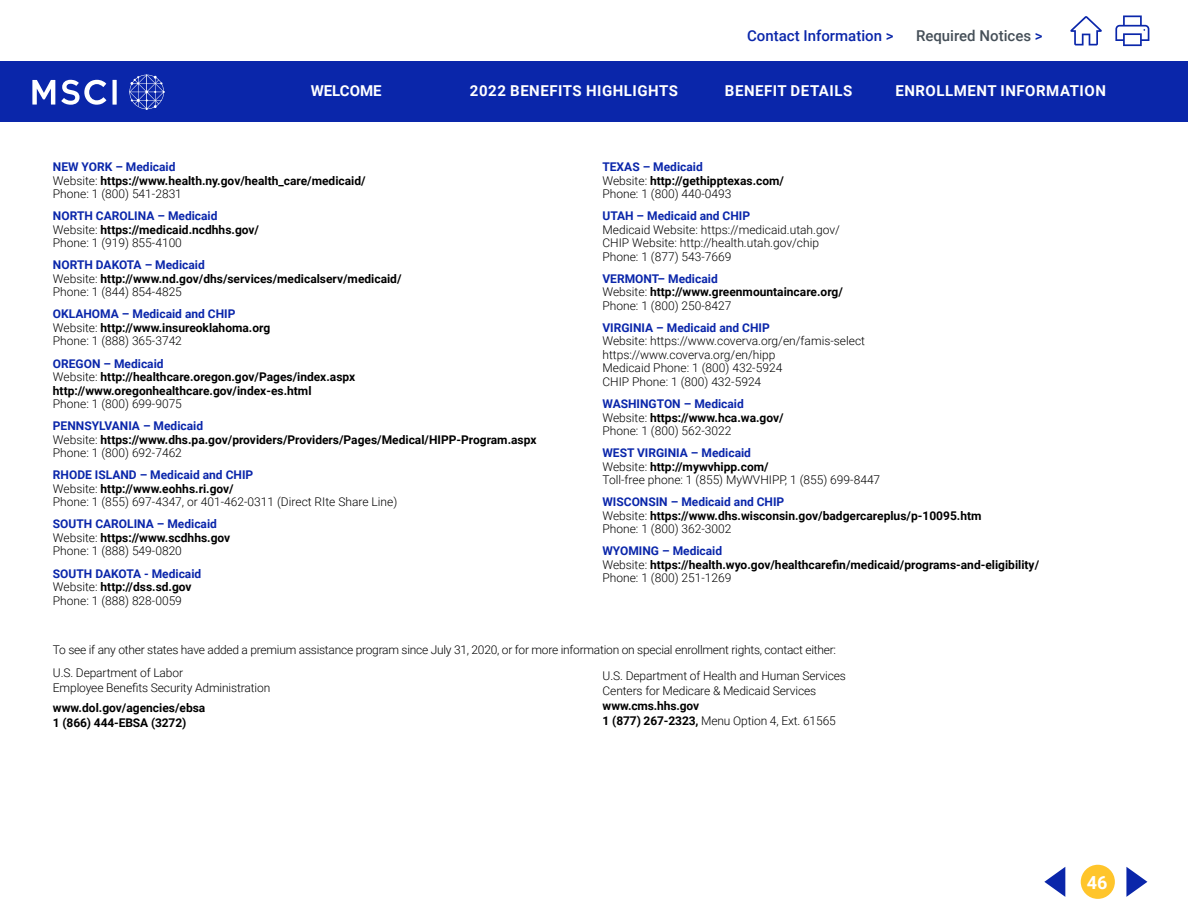
<style>
.page{position:relative;width:1188px;height:918px;background:#fff}
.page>*{position:absolute;margin:0;border:0;box-sizing:border-box;transform-origin:0 0}
.t1{font:700 18px "Roboto";color:#fff}
.t2{font:700 15px "Roboto";letter-spacing:.035em;color:#fff}
.t3{font:500 15px "Roboto";color:#0a26aa}
.t4{font:500 15px "Roboto";color:#454f58}
.t5{font:700 15px "Roboto";color:#fff}
.t6{font:700 12px/13.5px "Roboto";color:#000}
.t7{font:300 12px/13.5px "Roboto";color:#000}
.t8{font:300 12px/26px "Roboto";letter-spacing:-.02em;color:#000}
.t9{font:700 12px "Roboto";color:#0a26aa}
.s1{color:#0a26aa}
.s2{font-weight:300}
.s3{font-weight:700;color:#0a26aa}
.s4{font-weight:700}
</style>
<div class="page">
<div style="left:1081px;top:865px;width:34px;height:34px;background:#ffc52b;border-radius:50%"></div>
<svg style="left:1126px;top:867px;width:21px;height:30px"></svg>
<svg style="left:1044px;top:867px;width:21px;height:30px"></svg>
<div style="left:0;top:61px;width:1188px;height:61px;background:#0a26aa"></div>
<svg style="left:32px;top:80px;width:23px;height:25px"></svg>
<svg style="left:113px;top:80px;width:4px;height:25px"></svg>
<svg style="left:61px;top:80px;width:45px;height:25px"></svg>
<svg style="left:129px;top:75px;width:36px;height:35px"></svg>
<svg style="left:1115px;top:15px;width:34px;height:31px"></svg>
<svg style="left:1070px;top:16px;width:32px;height:29px"></svg>
<p class="t5" style="left:311px;top:81px;width:72px">WELCOME</p>
<p class="t2" style="left:470px;top:81px;width:210px">2022 BENEFITS HIGHLIGHTS</p>
<p class="t3" style="left:747px;top:25px;width:148px">Contact Information &gt;</p>
<p class="t4" style="left:916px;top:25px;width:128px">Required Notices <span class="s1">&gt;</span></p>
<p class="t2" style="left:725px;top:81px;width:129px">BENEFIT DETAILS</p>
<p class="t2" style="left:895px;top:81px;width:212px">ENROLLMENT INFORMATION</p>
<p class="t6" style="left:53px;top:160px;width:314px"><span class="s1">NEW YORK – Medicaid<br></span><span class="s2">Website:</span> https://www.health.ny.gov/health_care/medicaid/<br><span class="s2">Phone: 1 (800) 541-2831</span></p>
<p class="t7" style="left:53px;top:209px;width:208px"><span class="s3">NORTH CAROLINA – Medicaid<br></span>Website: <span class="s4">https://medicaid.ncdhhs.gov/<br></span>Phone: 1 (919) 855-4100</p>
<p class="t6" style="left:53px;top:258px;width:350px"><span class="s1">NORTH DAKOTA – Medicaid<br></span><span class="s2">Website:</span> http://www.nd.gov/dhs/services/medicalserv/medicaid/<br><span class="s2">Phone: 1 (844) 854-4825</span></p>
<p class="t6" style="left:53px;top:307px;width:219px"><span class="s1">OKLAHOMA – Medicaid and CHIP<br></span><span class="s2">Website:</span> http://www.insureoklahoma.org<br><span class="s2">Phone: 1 (888) 365-3742</span></p>
<p class="t6" style="left:53px;top:356px;width:304px"><span class="s1">OREGON – Medicaid<br></span><span class="s2">Website:</span> http://healthcare.oregon.gov/Pages/index.aspx http://www.oregonhealthcare.gov/index-es.html</p>
<p class="t7" style="left:53px;top:397px;width:131px">Phone: 1 (800) 699-9075</p>
<p class="t6" style="left:53px;top:419px;width:485px"><span class="s1">PENNSYLVANIA – Medicaid<br></span><span class="s2">Website:</span> https://www.dhs.pa.gov/providers/Providers/Pages/Medical/HIPP-Program.aspx<br><span class="s2">Phone: 1 (800) 692-7462</span></p>
<p class="t7" style="left:53px;top:468px;width:346px"><span class="s3">RHODE ISLAND – Medicaid and CHIP<br></span>Website: <span class="s4">http://www.eohhs.ri.gov/<br></span>Phone: 1 (855) 697-4347, or 401-462-0311 (Direct RIte Share Line)</p>
<p class="t7" style="left:53px;top:517px;width:179px"><span class="s3">SOUTH CAROLINA – Medicaid<br></span>Website: <span class="s4">https://www.scdhhs.gov<br></span>Phone: 1 (888) 549-0820</p>
<p class="t7" style="left:53px;top:566px;width:150px"><span class="s3">SOUTH DAKOTA - Medicaid<br></span>Website: <span class="s4">http://dss.sd.gov<br></span>Phone: 1 (888) 828-0059</p>
<p class="t7" style="left:602px;top:160px;width:183px"><span class="s3">TEXAS – Medicaid<br></span>Website: <span class="s4">http://gethipptexas.com/<br></span>Phone: 1 (800) 440-0493</p>
<p class="t9" style="left:602px;top:207px;width:149px">UTAH – Medicaid and CHIP</p>
<p class="t7" style="left:602px;top:222px;width:239px">Medicaid Website: https://medicaid.utah.gov/<br>CHIP Website: http://health.utah.gov/chip<br>Phone: 1 (877) 543-7669</p>
<p class="t6" style="left:602px;top:271px;width:242px"><span class="s1">VERMONT– Medicaid<br></span><span class="s2">Website:</span> http://www.greenmountaincare.org/<br><span class="s2">Phone: 1 (800) 250-8427</span></p>
<p class="t9" style="left:602px;top:319px;width:169px">VIRGINIA – Medicaid and CHIP</p>
<p class="t7" style="left:602px;top:334px;width:264px">Website: https://www.coverva.org/en/famis-select https://www.coverva.org/en/hipp<br>Medicaid Phone: 1 (800) 432-5924<br>CHIP Phone: 1 (800) 432-5924</p>
<p class="t7" style="left:602px;top:397px;width:183px"><span class="s3">WASHINGTON – Medicaid<br></span>Website: <span class="s4">https://www.hca.wa.gov/<br></span>Phone: 1 (800) 562-3022</p>
<p class="t7" style="left:602px;top:446px;width:279px"><span class="s3">WEST VIRGINIA – Medicaid<br></span>Website: <span class="s4">http://mywvhipp.com/<br></span>Toll-free phone: 1 (855) MyWVHIPP, 1 (855) 699-8447</p>
<p class="t6" style="left:602px;top:495px;width:381px"><span class="s1">WISCONSIN – Medicaid and CHIP<br></span><span class="s2">Website:</span> https://www.dhs.wisconsin.gov/badgercareplus/p-10095.htm<br><span class="s2">Phone: 1 (800) 362-3002</span></p>
<p class="t6" style="left:602px;top:544px;width:438px"><span class="s1">WYOMING – Medicaid<br></span><span class="s2">Website:</span> https://health.wyo.gov/healthcarefin/medicaid/programs-and-eligibility/<br><span class="s2">Phone: 1 (800) 251-1269</span></p>
<p class="t8" style="left:603px;top:636px;width:245px;text-indent:-550px">To see if any other states have added a premium assistance program since July 31, 2020, or for more information on special enrollment rights, contact either:<br>U.S. Department of Health and Human Services</p>
<p class="t7" style="left:603px;top:683px;width:215px">Centers for Medicare &amp; Medicaid Services</p>
<p class="t6" style="left:603px;top:697px;width:235px;line-height:15px">www.cms.hhs.gov<br>1 (877) 267-2323, <span class="s2">Menu Option 4, Ext. 61565</span></p>
<p class="t7" style="left:53px;top:665px;width:219px;line-height:15px">U.S. Department of Labor<br>Employee Benefits Security Administration</p>
<p class="t6" style="left:53px;top:700px;width:154px;line-height:15px">www.dol.gov/agencies/ebsa<br>1 (866) 444-EBSA (3272)</p>
<h1 class="t1" style="left:1087px;top:870px;width:22px">46</h1>
</div>
